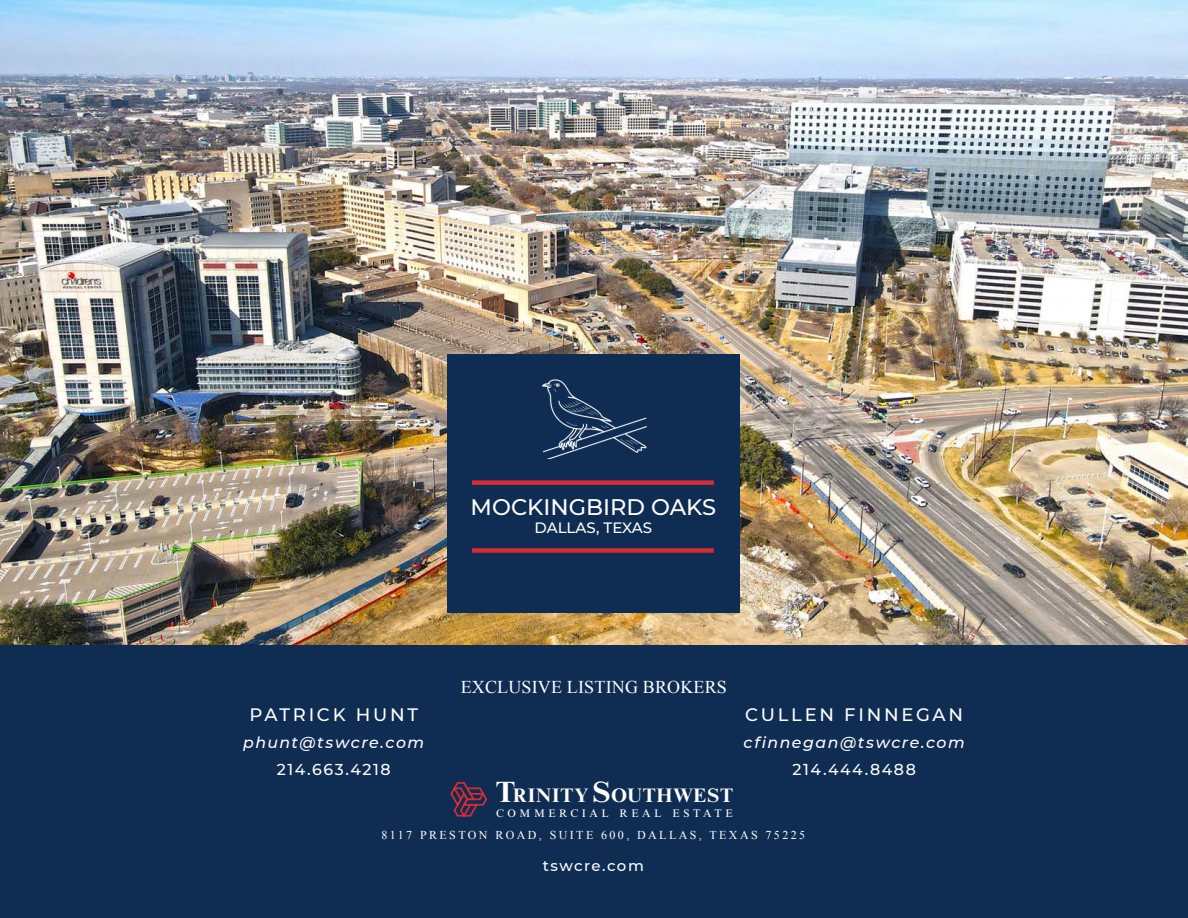
<style>
.page{position:relative;width:1188px;height:918px;background:#fff}
.page>*{position:absolute;margin:0;border:0;box-sizing:border-box;transform-origin:0 0}
.t1{font:500 22.5px "Montserrat";color:#fff}
.t2{font:700 19.65px "Times NRMT Pro";letter-spacing:.04em;color:#fff}
.t3{font:500 18px "Montserrat";letter-spacing:.15em;color:#fff}
.t4{font:18px "Times New Roman";letter-spacing:.01em;color:#fff}
.t5{font:italic 500 15.75px "Montserrat";letter-spacing:.095em;color:#fff}
.t6{font:500 15.75px "Montserrat";letter-spacing:.1em;color:#fff}
.t7{font:500 15px "Montserrat";color:#fff}
.t8{font:500 15px "Montserrat";letter-spacing:.09em;color:#fff}
.t9{font:12px "Times New Roman";letter-spacing:.2em;color:#fff}
.t10{font:10.95px "Times NRMT Pro";letter-spacing:.32em;color:#fff}
.s1{font-size:29.4px}
</style>
<div class="page">
<img style="left:0;top:0;width:1188px;height:646px">
<div style="left:0;top:646px;width:1188px;height:272px;background:#0f2d53"></div>
<div style="left:447px;top:355px;width:293px;height:200px;background:#0f2d53"></div>
<img style="left:542px;top:379px;width:106px;height:80px">
<svg style="left:450px;top:782px;width:38px;height:35px"></svg>
<div style="left:447px;top:459px;width:293px;height:153px;background:#0f2d53"></div>
<div style="left:472px;top:480px;width:242px;height:5px;background:#d82b34"></div>
<div style="left:472px;top:548px;width:242px;height:5px;background:#d82b34"></div>
<p class="t1" style="left:471px;top:491px;width:247px">MOCKINGBIRD OAKS</p>
<p class="t7" style="left:534px;top:517px;width:119px">DALLAS, TEXAS</p>
<p class="t3" style="left:250px;top:702px;width:170px">PATRICK HUNT</p>
<p class="t5" style="left:243px;top:731px;width:183px">phunt@tswcre.com</p>
<p class="t6" style="left:277px;top:758px;width:115px">214.663.4218</p>
<p class="t4" style="left:461px;top:675px;width:268px">EXCLUSIVE LISTING BROKERS</p>
<p class="t2" style="left:496px;top:783px;width:239px"><span class="s1">T</span>RINITY <span class="s1">S</span>OUTHWEST</p>
<p class="t10" style="left:496px;top:806px;width:238px">COMMERCIAL REAL ESTATE</p>
<p class="t3" style="left:745px;top:702px;width:219px">CULLEN FINNEGAN</p>
<p class="t5" style="left:744px;top:731px;width:223px">cfinnegan@tswcre.com</p>
<p class="t6" style="left:793px;top:758px;width:125px">214.444.8488</p>
<p class="t9" style="left:382px;top:827px;width:425px">8117 PRESTON ROAD, SUITE 600, DALLAS, TEXAS 75225</p>
<p class="t8" style="left:543px;top:855px;width:103px">tswcre.com</p>
</div>
